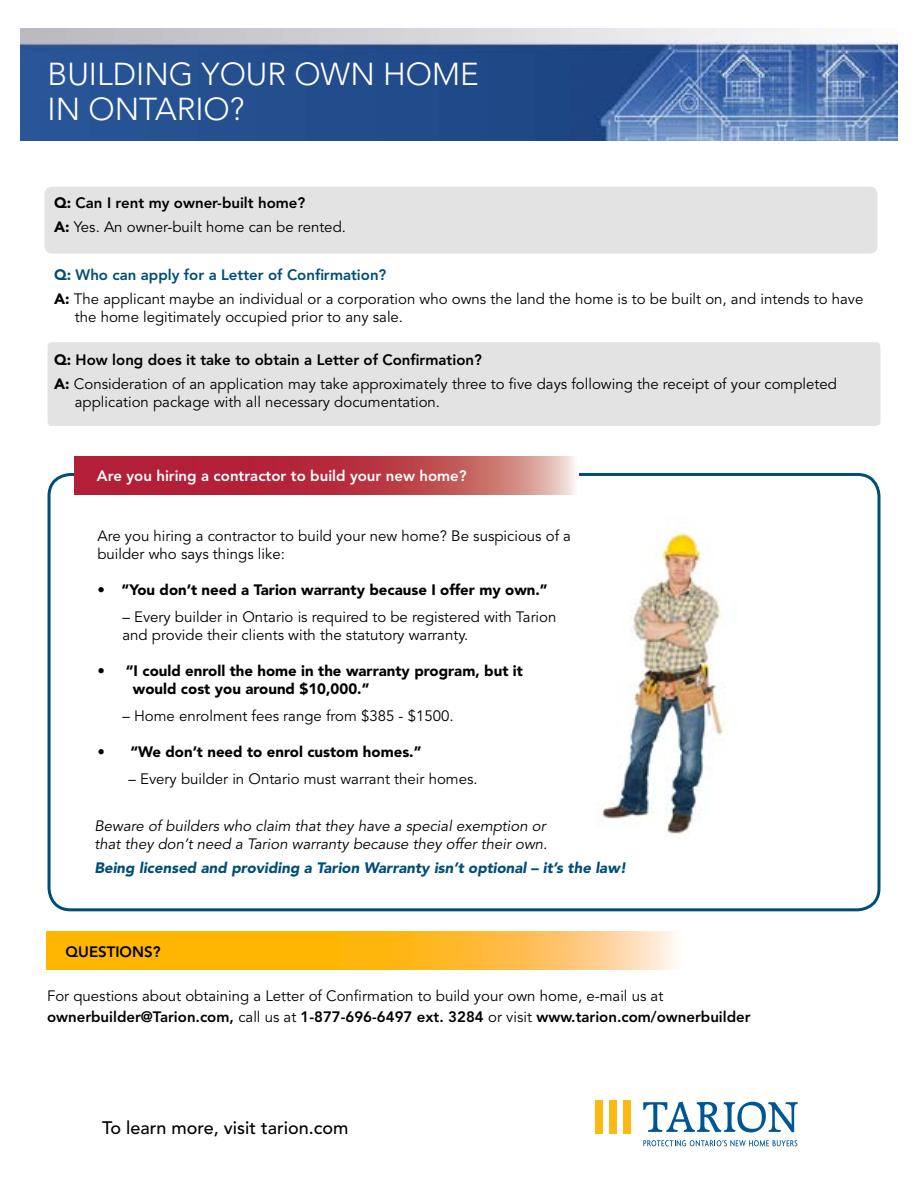
<style>
.page{position:relative;width:918px;height:1188px;background:#fff}
.page>*{position:absolute;margin:0;border:0;box-sizing:border-box;transform-origin:0 0}
.t1{font:300 31.5px/34.5px "Avenir LT Std";color:#fff}
.t2{font:500 18px "Avenir LT Std";color:#000}
.t3{font:15px/24px "Avenir LT Std";color:#000}
.t4{font:900 15px/18px "Avenir LT Std";color:#000}
.t5{font:900 15px "Avenir LT Std";color:#004d75}
.t6{font:800 15px "Avenir LT Std";color:#fff}
.t7{font:800 15px "Avenir LT Std";color:#000}
.s1{font-weight:900}
.s2{font-weight:800}
.s3{font-weight:900;color:#004d75}
.s4{font-weight:800;color:#004d75}
.s5{font-weight:400}
</style>
<div class="page">
<svg style="left:643px;top:1140px;width:154px;height:6px"></svg>
<div style="left:596px;top:1100px;width:7px;height:34px;background:#fdb913"></div>
<div style="left:609px;top:1100px;width:8px;height:34px;background:#fdb913"></div>
<div style="left:623px;top:1100px;width:8px;height:34px;background:#fdb913"></div>
<svg style="left:643px;top:1102px;width:155px;height:31px"></svg>
<img style="left:21px;top:29px;width:876px;height:111px">
<div style="left:48px;top:473px;width:833px;height:438px;border:3px solid #004d75;border-radius:22px"></div>
<div style="left:45px;top:187px;width:833px;height:67px;background:#e3e3e3;border-radius:8px"></div>
<div style="left:48px;top:342px;width:833px;height:84px;background:#e3e3e3;border-radius:4px"></div>
<svg style="left:47px;top:931px;width:630px;height:38px;background:#ffbd30"></svg>
<svg style="left:75px;top:457px;width:504px;height:37px;background:#bd4450"></svg>
<img style="left:601px;top:530px;width:124px;height:304px">
<h1 class="t1" style="left:48px;top:58px;width:433px">BUILDING YOUR OWN HOME<br>IN ONTARIO?</h1>
<p class="t3" style="left:54px;top:192px;width:294px"><span class="s1">Q:</span> <span class="s2">Can I rent my owner-built home?<br></span><span class="s1">A:</span> Yes. An owner-built home can be rented.</p>
<p class="t3" style="left:54px;top:264px;width:811px"><span class="s3">Q:</span> <span class="s4">Who can apply for a Letter of Confirmation?<br></span><span class="s1">A:</span> The applicant maybe an individual or a corporation who owns the land the home is to be built on, and intends to have</p>
<p class="t3" style="left:75px;top:306px;width:330px">the home legitimately occupied prior to any sale.</p>
<p class="t3" style="left:54px;top:349px;width:785px"><span class="s1">Q:</span> <span class="s2">How long does it take to obtain a Letter of Confirmation?<br></span><span class="s1">A:</span> Consideration of an application may take approximately three to five days following the receipt of your completed</p>
<p class="t3" style="left:75px;top:391px;width:367px">application package with all necessary documentation.</p>
<p class="t6" style="left:97px;top:467px;width:371px">Are you hiring a contractor to build your new home?</p>
<p class="t3" style="left:97px;top:527px;width:475px;line-height:18px">Are you hiring a contractor to build your new home? Be suspicious of a builder who says things like:</p>
<p class="t4" style="left:97px;top:581px;width:452px"><span class="s5">•</span> “You don’t need a Tarion warranty because I offer my own.”</p>
<p class="t3" style="left:122px;top:608px;width:436px;line-height:18px">– Every builder in Ontario is required to be registered with Tarion and provide their clients with the statutory warranty.</p>
<p class="t4" style="left:133px;top:662px;width:391px;text-indent:-36px"><span class="s5">•</span> “I could enroll the home in the warranty program, but it would cost you around $10,000.”</p>
<p class="t3" style="left:122px;top:704px;width:333px">– Home enrolment fees range from $385 - $1500.</p>
<p class="t4" style="left:97px;top:743px;width:326px"><span class="s5">•</span> “We don’t need to enrol custom homes.”</p>
<p class="t3" style="left:129px;top:767px;width:351px">– Every builder in Ontario must warrant their homes.</p>
<p class="t3" style="left:94px;top:817px;width:457px;line-height:18px">Beware of builders who claim that they have a special exemption or that they don’t need a Tarion warranty because they offer their own.</p>
<p class="t5" style="left:94px;top:859px;width:536px">Being licensed and providing a Tarion Warranty isn’t optional – it’s the law!</p>
<p class="t7" style="left:65px;top:942px;width:96px">QUESTIONS?</p>
<p class="t3" style="left:47px;top:985px;width:705px;line-height:21.6px">For questions about obtaining a Letter of Confirmation to build your own home, e-mail us at <span class="s2">ownerbuilder@Tarion.com,</span> call us at <span class="s2">1-877-696-6497 ext. 3284</span> or visit <span class="s2">www.tarion.com/ownerbuilder</span></p>
<p class="t2" style="left:102px;top:1117px;width:248px">To learn more, visit tarion.com</p>
</div>
